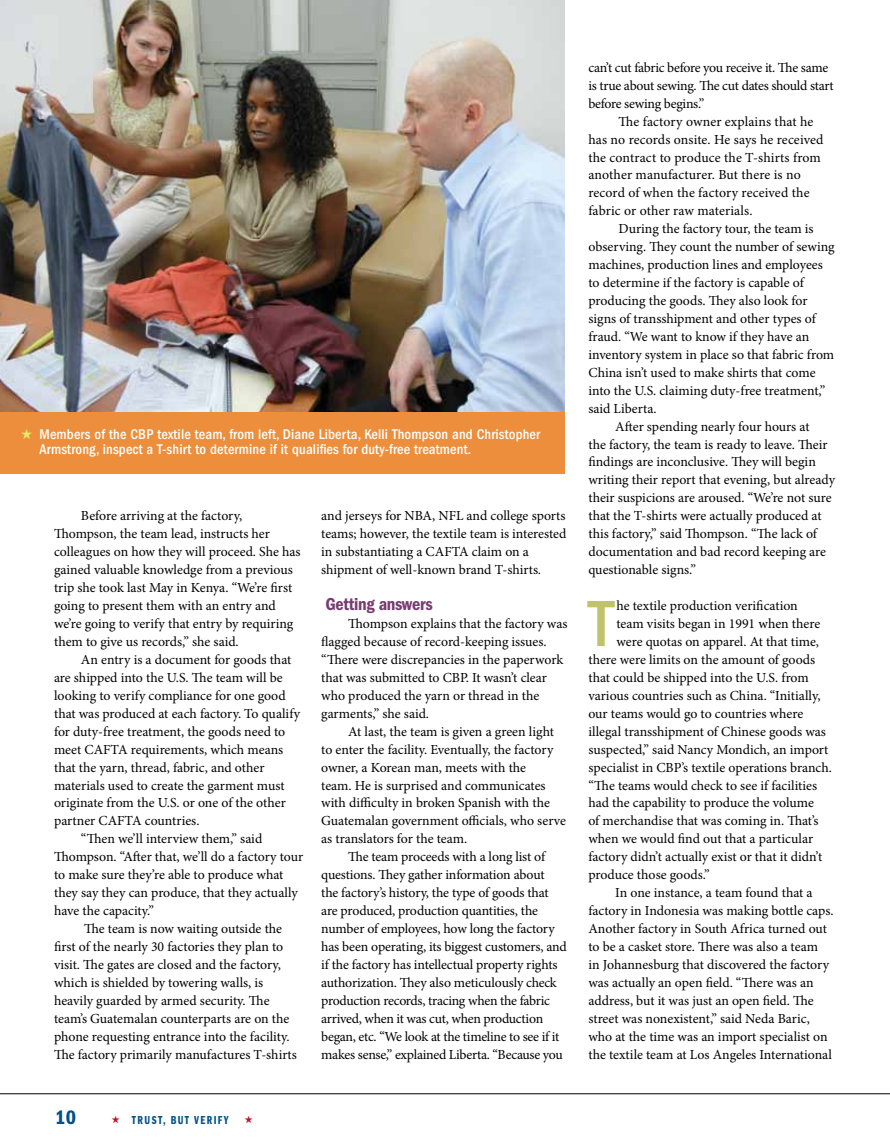
<style>
.page{position:relative;width:890px;height:1148px;background:#fff}
.page>*{position:absolute;margin:0;border:0;box-sizing:border-box;transform-origin:0 0}
.t1{font:500 condensed 67.65px "ITC Franklin Gothic Std";color:#bfc46a}
.t2{font:20.1px "ITC Franklin Gothic Std Dm Cd";color:#005288}
.t3{font:18px "ITC Franklin Gothic Std Dm Cd";letter-spacing:-.015em;color:#773b70}
.t4{font:500 condensed 14.55px/15.1px "ITC Franklin Gothic Std";letter-spacing:.01em;color:#fff}
.t5{font:13.8px/18px "Minion Pro";letter-spacing:-.005em;color:#000}
.t6{font:12px "ITC Franklin Gothic Std Dm Cp";letter-spacing:.12em;color:#005288}
.s1{color:#e7e86a}
.s2{font-style:italic}
.s3{color:#c41230}
</style>
<div class="page">
<hr style="left:0;top:1093px;width:889px;height:1px;background:#000">
<img style="left:0;top:0;width:564px;height:413px">
<div style="left:0;top:413px;width:564px;height:61px;background:#ec8e3b"></div>
<p class="t4" style="left:39px;top:427px;width:502px;text-indent:-19px"><span class="s1">★</span> Members of the CBP textile team, from left, Diane Liberta, Kelli Thompson and Christopher<br>Armstrong, inspect a T-shirt to determine if it qualifies for duty-free treatment.</p>
<p class="t5" style="left:54px;top:507px;width:248px;text-indent:27px">Before arriving at the factory, Thompson, the team lead, instructs her colleagues on how they will proceed. She has gained valuable knowledge from a previous trip she took last May in Kenya. “We’re first going to present them with an entry and we’re going to verify that entry by requiring them to give us records,” she said.</p>
<p class="t5" style="left:81px;top:650px;width:212px">An entry is a document for goods that</p>
<p class="t5" style="left:54px;top:668px;width:230px">are shipped into the U.S. The team will be</p>
<p class="t5" style="left:54px;top:686px;width:233px">looking to verify compliance for one good</p>
<p class="t5" style="left:54px;top:704px;width:247px">that was produced at each factory. To qualify</p>
<p class="t5" style="left:54px;top:722px;width:233px">for duty-free treatment, the goods need to</p>
<p class="t5" style="left:54px;top:740px;width:231px">meet CAFTA requirements, which means</p>
<p class="t5" style="left:54px;top:758px;width:212px">that the yarn, thread, fabric, and other</p>
<p class="t5" style="left:54px;top:776px;width:232px">materials used to create the garment must</p>
<p class="t5" style="left:54px;top:794px;width:233px">originate from the U.S. or one of the other</p>
<p class="t5" style="left:54px;top:812px;width:147px">partner CAFTA countries.</p>
<p class="t5" style="left:81px;top:830px;width:183px">“Then we’ll interview them,” said</p>
<p class="t5" style="left:54px;top:848px;width:251px">Thompson. “After that, we’ll do a factory tour</p>
<p class="t5" style="left:54px;top:865px;width:231px">to make sure they’re able to produce what</p>
<p class="t5" style="left:54px;top:883px;width:245px">they say they can produce, that they actually</p>
<p class="t5" style="left:54px;top:901px;width:101px">have the capacity.”</p>
<p class="t5" style="left:84px;top:919px;width:199px">The team is now waiting outside the</p>
<p class="t5" style="left:54px;top:937px;width:231px">first of the nearly 30 factories they plan to</p>
<p class="t5" style="left:54px;top:955px;width:228px">visit. The gates are closed and the factory,</p>
<p class="t5" style="left:54px;top:973px;width:211px">which is shielded by towering walls, is</p>
<p class="t5" style="left:54px;top:991px;width:217px">heavily guarded by armed security. The</p>
<p class="t5" style="left:54px;top:1009px;width:237px">team’s Guatemalan counterparts are on the</p>
<p class="t5" style="left:54px;top:1027px;width:237px">phone requesting entrance into the facility.</p>
<p class="t5" style="left:54px;top:1045px;width:244px">The factory primarily manufactures T-shirts</p>
<p class="t5" style="left:321px;top:507px;width:247px">and jerseys for NBA, NFL and college sports teams; however, the textile team is interested in substantiating a CAFTA claim on a shipment of well-known brand T-shirts<span class="s2">.</span></p>
<h3 class="t3" style="left:325px;top:594px;width:109px">Getting answers</h3>
<p class="t5" style="left:321px;top:615px;width:248px;text-indent:27px">Thompson explains that the factory was flagged because of record-keeping issues. “There were discrepancies in the paperwork that was submitted to CBP. It wasn’t clear who produced the yarn or thread in the garments,” she said.</p>
<p class="t5" style="left:348px;top:722px;width:207px">At last, the team is given a green light</p>
<p class="t5" style="left:321px;top:740px;width:233px">to enter the facility. Eventually, the factory</p>
<p class="t5" style="left:321px;top:758px;width:206px">owner, a Korean man, meets with the</p>
<p class="t5" style="left:321px;top:776px;width:226px">team. He is surprised and communicates</p>
<p class="t5" style="left:321px;top:794px;width:230px">with difficulty in broken Spanish with the</p>
<p class="t5" style="left:321px;top:812px;width:246px">Guatemalan government officials, who serve</p>
<p class="t5" style="left:321px;top:830px;width:147px">as translators for the team.</p>
<p class="t5" style="left:348px;top:848px;width:198px">The team proceeds with a long list of</p>
<p class="t5" style="left:321px;top:866px;width:225px">questions. They gather information about</p>
<p class="t5" style="left:321px;top:883px;width:229px">the factory’s history, the type of goods that</p>
<p class="t5" style="left:321px;top:901px;width:218px">are produced, production quantities, the</p>
<p class="t5" style="left:321px;top:919px;width:235px">number of employees, how long the factory</p>
<p class="t5" style="left:321px;top:937px;width:247px">has been operating, its biggest customers, and</p>
<p class="t5" style="left:321px;top:955px;width:238px">if the factory has intellectual property rights</p>
<p class="t5" style="left:321px;top:973px;width:237px">authorization. They also meticulously check</p>
<p class="t5" style="left:321px;top:991px;width:230px">production records, tracing when the fabric</p>
<p class="t5" style="left:321px;top:1009px;width:223px">arrived, when it was cut, when production</p>
<p class="t5" style="left:321px;top:1027px;width:239px">began, etc. “We look at the timeline to see if it</p>
<p class="t5" style="left:321px;top:1045px;width:243px">makes sense,” explained Liberta. “Because you</p>
<h2 class="t2" style="left:55px;top:1105px;width:23px">10</h2>
<p class="t6" style="left:111px;top:1113px;width:119px"><span class="s3">★</span> TRUST, BUT VERIFY</p>
<p class="t5" style="left:588px;top:59px;width:247px">can’t cut fabric before you receive it. The same is true about sewing. The cut dates should start before sewing begins.”</p>
<p class="t5" style="left:588px;top:112px;width:237px;text-indent:30px">The factory owner explains that he has no records onsite. He says he received the contract to produce the T-shirts from another manufacturer. But there is no record of when the factory received the fabric or other raw materials.</p>
<p class="t5" style="left:618px;top:220px;width:197px">During the factory tour, the team is</p>
<p class="t5" style="left:588px;top:238px;width:248px">observing. They count the number of sewing</p>
<p class="t5" style="left:588px;top:256px;width:236px">machines, production lines and employees</p>
<p class="t5" style="left:588px;top:274px;width:217px">to determine if the factory is capable of</p>
<p class="t5" style="left:588px;top:292px;width:221px">producing the goods. They also look for</p>
<p class="t5" style="left:588px;top:310px;width:229px">signs of transshipment and other types of</p>
<p class="t5" style="left:588px;top:327px;width:222px">fraud. “We want to know if they have an</p>
<p class="t5" style="left:588px;top:345px;width:247px">inventory system in place so that fabric from</p>
<p class="t5" style="left:588px;top:363px;width:229px">China isn’t used to make shirts that come</p>
<p class="t5" style="left:588px;top:381px;width:238px">into the U.S. claiming duty-free treatment,”</p>
<p class="t5" style="left:588px;top:399px;width:70px">said Liberta.</p>
<p class="t5" style="left:615px;top:417px;width:196px">After spending nearly four hours at</p>
<p class="t5" style="left:588px;top:435px;width:241px">the factory, the team is ready to leave. Their</p>
<p class="t5" style="left:588px;top:453px;width:229px">findings are inconclusive. They will begin</p>
<p class="t5" style="left:588px;top:471px;width:248px">writing their report that evening, but already</p>
<p class="t5" style="left:588px;top:489px;width:245px">their suspicions are aroused. “We’re not sure</p>
<p class="t5" style="left:588px;top:507px;width:235px">that the T-shirts were actually produced at</p>
<p class="t5" style="left:588px;top:525px;width:230px">this factory,” said Thompson. “The lack of</p>
<p class="t5" style="left:588px;top:543px;width:239px">documentation and bad record keeping are</p>
<p class="t5" style="left:588px;top:561px;width:109px">questionable signs.”</p>
<h1 class="t1" style="left:588px;top:585px;width:27px">T</h1>
<p class="t5" style="left:616px;top:597px;width:183px">he textile production verification</p>
<p class="t5" style="left:616px;top:615px;width:205px">team visits began in 1991 when there</p>
<p class="t5" style="left:616px;top:632px;width:204px">were quotas on apparel. At that time,</p>
<p class="t5" style="left:588px;top:650px;width:228px">there were limits on the amount of goods</p>
<p class="t5" style="left:588px;top:668px;width:222px">that could be shipped into the U.S. from</p>
<p class="t5" style="left:588px;top:686px;width:233px">various countries such as China. “Initially,</p>
<p class="t5" style="left:588px;top:704px;width:216px">our teams would go to countries where</p>
<p class="t5" style="left:588px;top:722px;width:239px">illegal transshipment of Chinese goods was</p>
<p class="t5" style="left:588px;top:740px;width:241px">suspected,” said Nancy Mondich, an import</p>
<p class="t5" style="left:588px;top:758px;width:245px">specialist in CBP’s textile operations branch.</p>
<p class="t5" style="left:588px;top:776px;width:230px">“The teams would check to see if facilities</p>
<p class="t5" style="left:588px;top:794px;width:227px">had the capability to produce the volume</p>
<p class="t5" style="left:588px;top:812px;width:232px">of merchandise that was coming in. That’s</p>
<p class="t5" style="left:588px;top:830px;width:226px">when we would find out that a particular</p>
<p class="t5" style="left:588px;top:848px;width:235px">factory didn’t actually exist or that it didn’t</p>
<p class="t5" style="left:588px;top:866px;width:123px">produce those goods.”</p>
<p class="t5" style="left:615px;top:883px;width:199px">In one instance, a team found that a</p>
<p class="t5" style="left:588px;top:901px;width:247px">factory in Indonesia was making bottle caps.</p>
<p class="t5" style="left:588px;top:919px;width:240px">Another factory in South Africa turned out</p>
<p class="t5" style="left:588px;top:937px;width:231px">to be a casket store. There was also a team</p>
<p class="t5" style="left:588px;top:955px;width:242px">in Johannesburg that discovered the factory</p>
<p class="t5" style="left:588px;top:973px;width:227px">was actually an open field. “There was an</p>
<p class="t5" style="left:588px;top:991px;width:227px">address, but it was just an open field. The</p>
<p class="t5" style="left:588px;top:1009px;width:223px">street was nonexistent,” said Neda Baric,</p>
<p class="t5" style="left:588px;top:1027px;width:241px">who at the time was an import specialist on</p>
<p class="t5" style="left:588px;top:1045px;width:245px">the textile team at Los Angeles International</p>
</div>
